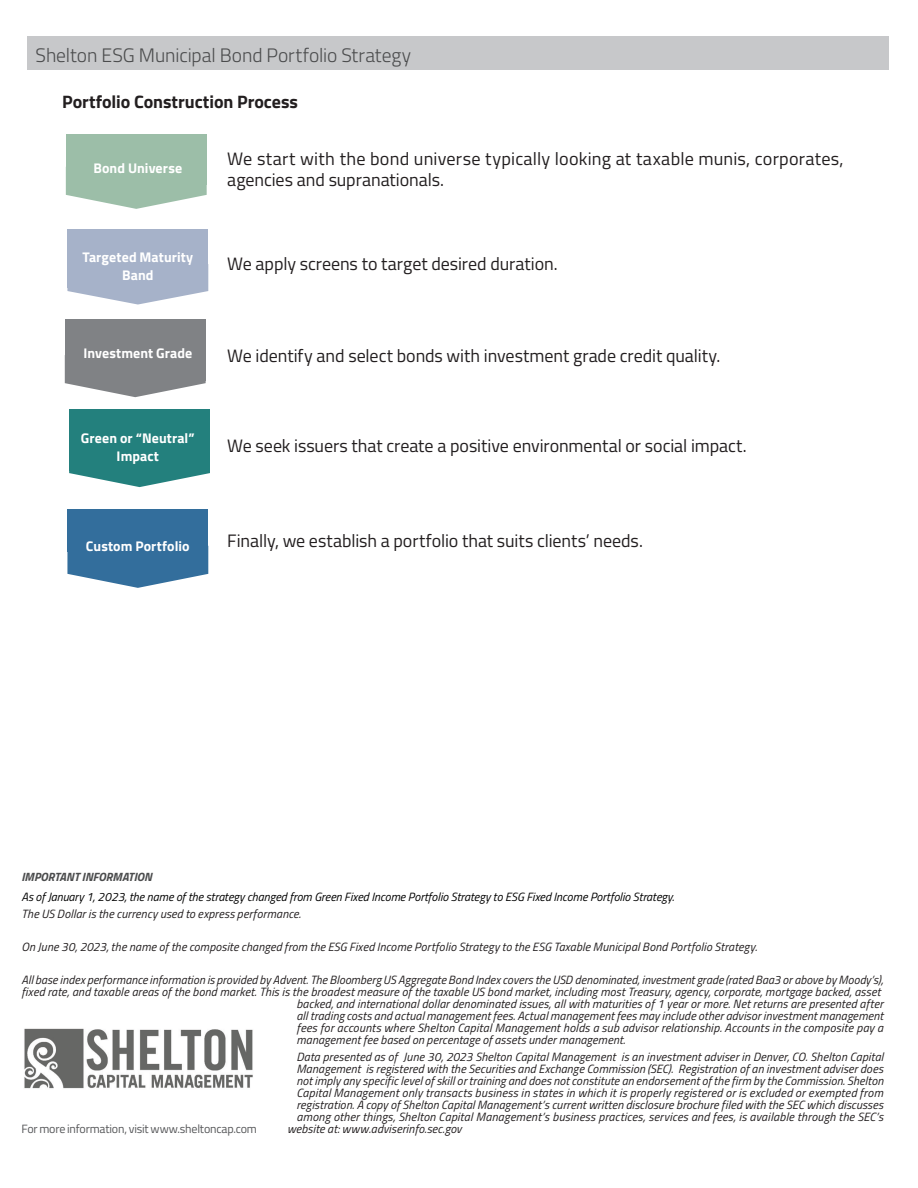
<style>
.page{position:relative;width:918px;height:1188px;background:#fff}
.page>*{position:absolute;margin:0;border:0;box-sizing:border-box;transform-origin:0 0}
.t1{font:300 19.5px "Titillium Web";letter-spacing:-.005em;color:#4b4c4d}
.t2{font:18px/21.6px "Titillium Web";color:#231f20}
.Body_Copy_-_Marketing{font:700 18px "Titillium Web";letter-spacing:-.005em;color:#231f20}
.Body_Copy_-_Marketing-2{font:700 13.95px/18px "Titillium Web";letter-spacing:.005em;color:#fff;text-align:center}
.Disclosure{font:italic 12px "Titillium Web";letter-spacing:.01em;color:#231f20}
.t3{font:italic 12px "Titillium Web";color:#000}
.t4{font:12px "Titillium Web";letter-spacing:-.015em;color:#57585a}
.t5{font:italic 700 12px "Titillium Web";color:#4b4c4d}
</style>
<div class="page">
<div style="left:27px;top:37px;width:862px;height:33px;background:#c7c8ca"></div>
<img style="left:24px;top:1028px;width:229px;height:61px">
<svg style="left:66px;top:185px;width:141px;height:24px"></svg>
<div style="left:66px;top:135px;width:141px;height:50px;background:#9cbea8"></div>
<svg style="left:67px;top:288px;width:141px;height:17px"></svg>
<div style="left:67px;top:229px;width:141px;height:59px;background:#a6b2c9"></div>
<svg style="left:67px;top:552px;width:141px;height:36px"></svg>
<div style="left:67px;top:510px;width:141px;height:42px;background:#336e9c"></div>
<svg style="left:65px;top:380px;width:141px;height:17px"></svg>
<div style="left:65px;top:319px;width:141px;height:61px;background:#808285"></div>
<svg style="left:69px;top:470px;width:141px;height:17px"></svg>
<div style="left:69px;top:409px;width:141px;height:61px;background:#23807d"></div>
<p class="t1" style="left:36px;top:41px;width:377px">Shelton ESG Municipal Bond Portfolio Strategy</p>
<p class="Body_Copy_-_Marketing" style="left:62px;top:88px;width:237px">Portfolio Construction Process</p>
<p class="Body_Copy_-_Marketing-2" style="left:93px;top:159px;width:90px">Bond Universe</p>
<p class="Body_Copy_-_Marketing-2" style="left:82px;top:248px;width:112px">Targeted Maturity</p>
<p class="Body_Copy_-_Marketing-2" style="left:122px;top:266px;width:33px">Band</p>
<p class="Body_Copy_-_Marketing-2" style="left:83px;top:343px;width:110px">Investment Grade</p>
<p class="Body_Copy_-_Marketing-2" style="left:81px;top:428px;width:115px">Green or “Neutral”<br>Impact</p>
<p class="Body_Copy_-_Marketing-2" style="left:86px;top:536px;width:105px">Custom Portfolio</p>
<p class="t2" style="left:227px;top:147px;width:618px">We start with the bond universe typically looking at taxable munis, corporates, agencies and supranationals.</p>
<p class="t2" style="left:227px;top:252px;width:332px">We apply screens to target desired duration.</p>
<p class="t2" style="left:227px;top:344px;width:494px">We identify and select bonds with investment grade credit quality.</p>
<p class="t2" style="left:227px;top:434px;width:521px">We seek issuers that create a positive environmental or social impact.</p>
<p class="t2" style="left:227px;top:529px;width:417px">Finally, we establish a portfolio that suits clients’ needs.</p>
<p class="t5" style="left:21px;top:867px;width:132px">IMPORTANT INFORMATION</p>
<p class="t3" style="left:21px;top:888px;width:654px">As of January 1, 2023, the name of the strategy changed from Green Fixed Income Portfolio Strategy to ESG Fixed Income Portfolio Strategy.</p>
<p class="Disclosure" style="left:21px;top:905px;width:281px">The US Dollar is the currency used to express performance.</p>
<p class="Disclosure" style="left:21px;top:938px;width:737px">On June 30, 2023, the name of the composite changed from the ESG Fixed Income Portfolio Strategy to the ESG Taxable Municipal Bond Portfolio Strategy.</p>
<p class="Disclosure" style="left:21px;top:971px;width:863px">All base index performance information is provided by Advent. The Bloomberg US Aggregate Bond Index covers the USD‐denominated, investment grade (rated Baa3 or above by Moody’s),</p>
<p class="Disclosure" style="left:21px;top:983px;width:863px">fixed‐rate, and taxable areas of the bond market. This is the broadest measure of the taxable US bond market, including most Treasury, agency, corporate, mortgage‐backed, asset‐</p>
<p class="Disclosure" style="left:296px;top:995px;width:588px">backed, and international dollar‐denominated issues, all with maturities of 1 year or more. Net returns are presented after</p>
<p class="Disclosure" style="left:296px;top:1007px;width:588px">all trading costs and actual management fees. Actual management fees may include other advisor investment management</p>
<p class="Disclosure" style="left:296px;top:1019px;width:588px">fees for accounts where Shelton Capital Management holds a sub‐advisor relationship. Accounts in the composite pay a</p>
<p class="Disclosure" style="left:296px;top:1031px;width:330px">management fee based on percentage of assets under management.</p>
<p class="Disclosure" style="left:296px;top:1048px;width:588px">Data presented as of June 30, 2023 Shelton Capital Management is an investment adviser in Denver, CO. Shelton Capital</p>
<p class="Disclosure" style="left:296px;top:1060px;width:588px">Management is registered with the Securities and Exchange Commission (SEC). Registration of an investment adviser does</p>
<p class="Disclosure" style="left:296px;top:1072px;width:588px">not imply any specific level of skill or training and does not constitute an endorsement of the firm by the Commission. Shelton</p>
<p class="Disclosure" style="left:296px;top:1084px;width:588px">Capital Management only transacts business in states in which it is properly registered or is excluded or exempted from</p>
<p class="Disclosure" style="left:296px;top:1096px;width:588px">registration. A copy of Shelton Capital Management’s current written disclosure brochure filed with the SEC which discusses</p>
<p class="Disclosure" style="left:296px;top:1108px;width:588px">among other things, Shelton Capital Management’s business practices, services and fees, is available through the SEC’s</p>
<p class="Disclosure" style="left:287px;top:1120px;width:176px">website at: www.adviserinfo.sec.gov</p>
<p class="t4" style="left:21px;top:1120px;width:237px">For more information, visit www.sheltoncap.com</p>
</div>
